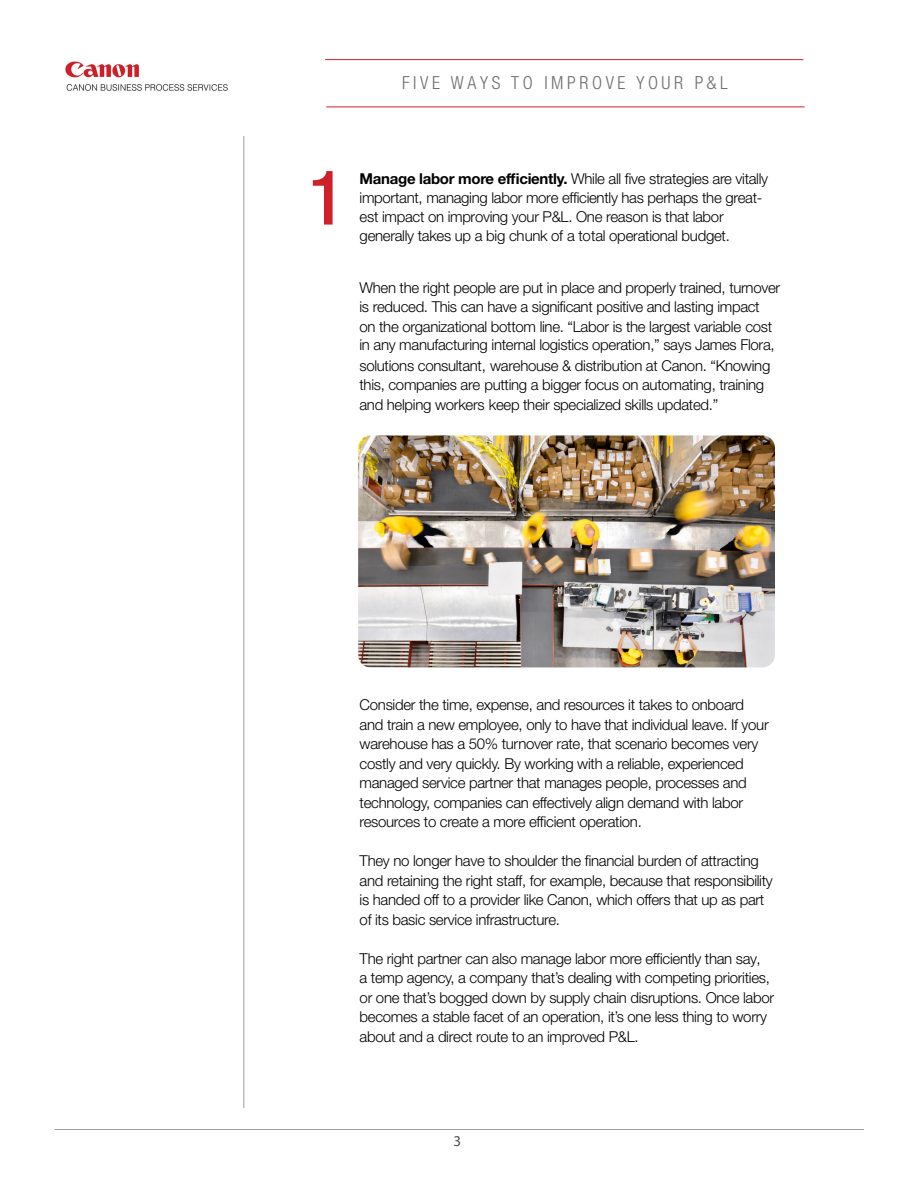
<style>
.page{position:relative;width:918px;height:1188px;background:#fff}
.page>*{position:absolute;margin:0;border:0;box-sizing:border-box;transform-origin:0 0}
.t1{font:500 condensed 75.45px "Helvetica Neue LT Std";color:#ce2029}
.t2{font:300 condensed 18px "Helvetica Neue LT Std";letter-spacing:.2em;color:#6d6e71}
.t3{font:300 15px/19.5px "Helvetica Neue LT Std";letter-spacing:-.02em;color:#000}
.t4{font:15px "Myriad Pro";color:#4d4d4f}
.s1{font-weight:700}
</style>
<div class="page">
<hr style="left:243px;top:136px;width:1px;height:972px;background:#9d9fa2">
<img style="left:65px;top:61px;width:163px;height:30px">
<hr style="left:326px;top:106px;width:479px;height:1px;background:#ce2029">
<hr style="left:325px;top:59px;width:478px;height:1px;background:#ce2029">
<hr style="left:54px;top:1129px;width:810px;height:1px;background:#9d9fa2">
<img style="left:358px;top:435px;width:417px;height:232px">
<p class="t2" style="left:402px;top:73px;width:327px">FIVE WAYS TO IMPROVE YOUR P&amp;L</p>
<h1 class="t1" style="left:308px;top:153px;width:38px">1</h1>
<p class="t3" style="left:360px;top:168px;width:410px"><span class="s1">Manage labor more efficiently.</span> While all five strategies are vitally important, managing labor more efficiently has perhaps the great&shy;est impact on improving your P&amp;L. One reason is that labor generally takes up a big chunk of a total operational budget.</p>
<p class="t3" style="left:359px;top:278px;width:422px">When the right people are put in place and properly trained, turnover is reduced. This can have a significant positive and lasting impact<br>on the organizational bottom line. “Labor is the largest variable cost in any manufacturing internal logistics operation,” says James Flora,</p>
<p class="t3" style="left:359px;top:355px;width:412px">solutions consultant, warehouse &amp; distribution at Canon. “Knowing this, companies are putting a bigger focus on automating, training and helping workers keep their specialized skills updated.”</p>
<p class="t3" style="left:360px;top:695px;width:411px">Consider the time, expense, and resources it takes to onboard and train a new employee, only to have that individual leave. If your warehouse has a 50% turnover rate, that scenario becomes very costly and very quickly. By working with a reliable, experienced managed service partner that manages people, processes and technology, companies can effectively align demand with labor resources to create a more efficient operation.</p>
<p class="t3" style="left:360px;top:851px;width:415px">They no longer have to shoulder the financial burden of attracting and retaining the right staff, for example, because that responsibility is handed off to a provider like Canon, which offers that up as part of its basic service infrastructure.</p>
<p class="t3" style="left:360px;top:948px;width:416px">The right partner can also manage labor more efficiently than say,<br>a temp agency, a company that’s dealing with competing priorities, or one that’s bogged down by supply chain disruptions. Once labor becomes a stable facet of an operation, it’s one less thing to worry about and a direct route to an improved P&amp;L.</p>
<p class="t4" style="left:454px;top:1132px;width:9px">3</p>
</div>
